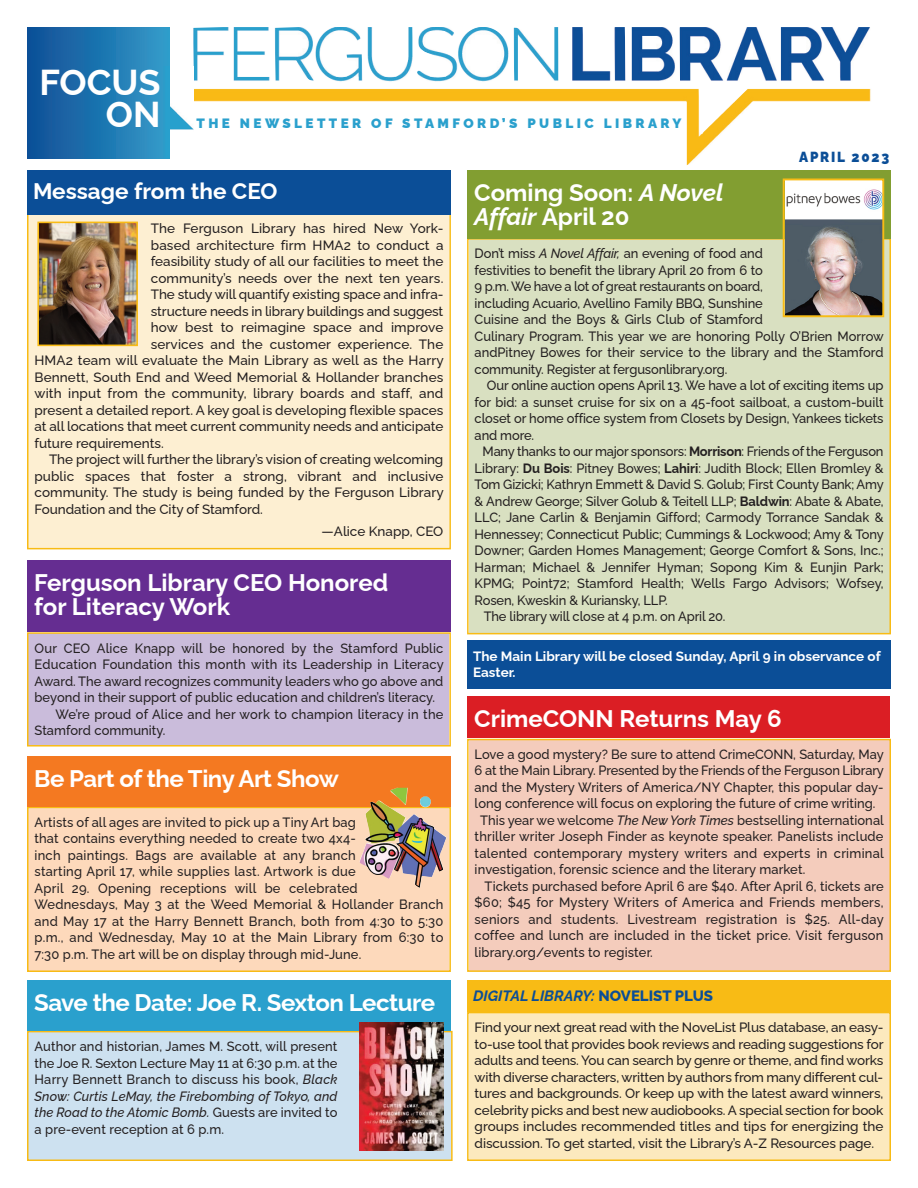
<style>
.page{position:relative;width:918px;height:1188px;background:#fff}
.page>*{position:absolute;margin:0;border:0;box-sizing:border-box;transform-origin:0 0}
.t1{font:700 36px/32.7px "Raleway";color:#fff;text-align:right}
.t2{font:700 24px/24px "Raleway";letter-spacing:-.005em;color:#fff}
.t3{font:700 22.5px "Raleway";color:#fff}
.t4{font:italic 700 15px "Raleway";color:#0b4e97}
.t5{font:900 14.7px "Raleway";letter-spacing:.135em;color:#0b4e97;scale:.92 1}
.t6{font:500 13.5px/16.5px "Raleway";color:#231f20;text-align:justify;scale:.96 1}
.t7{font:500 13.5px/16.5px "Raleway";color:#231f20;text-align:justify}
.t8{font:500 13.5px/16.5px "Raleway";letter-spacing:.02em;color:#231f20;scale:.96 1}
.t9{font:700 13.5px/16.5px "Raleway";color:#fff}
.t10{font:900 13.5px "Raleway";letter-spacing:.255em;color:#2aa0cd}
.s1{font-style:italic}
.s2{font-weight:700}
.s3{font-weight:800;font-style:normal}
</style>
<div class="page">
<div style="left:469px;top:240px;width:421px;height:393px;background:#d9e0c1"></div>
<div style="left:467px;top:238px;width:424px;height:396px;border:2px solid #f8bb15"></div>
<div style="left:467px;top:170px;width:424px;height:68px;background:#829e31"></div>
<div style="left:27px;top:27px;width:143px;height:132px;background:linear-gradient(to right,#0d4e96,#329cca)"></div>
<img style="left:193px;top:27px;width:678px;height:138px">
<div style="left:28px;top:215px;width:421px;height:333px;background:#fdefd2"></div>
<div style="left:27px;top:213px;width:424px;height:336px;border:2px solid #f8bb15"></div>
<img style="left:40px;top:225px;width:95px;height:118px">
<div style="left:37px;top:222px;width:101px;height:124px;border:2px solid #f8bb15"></div>
<img style="left:786px;top:181px;width:95px;height:133px">
<div style="left:783px;top:178px;width:101px;height:139px;border:2px solid #f8bb15"></div>
<div style="left:469px;top:1014px;width:421px;height:146px;background:#fce9be"></div>
<div style="left:467px;top:1012px;width:424px;height:149px;border:2px solid #f8bb15"></div>
<div style="left:467px;top:980px;width:424px;height:32px;background:#f8bb15"></div>
<div style="left:27px;top:170px;width:424px;height:44px;background:#0b4e97"></div>
<img style="left:163px;top:66px;width:30px;height:92px">
<div style="left:28px;top:634px;width:421px;height:111px;background:#cabcdb"></div>
<div style="left:27px;top:632px;width:424px;height:115px;border:2px solid #f8bb15"></div>
<div style="left:27px;top:561px;width:424px;height:71px;background:#652d91"></div>
<div style="left:28px;top:808px;width:421px;height:162px;background:#fdd9bb"></div>
<div style="left:27px;top:807px;width:424px;height:165px;border:2px solid #f8bb15"></div>
<div style="left:27px;top:756px;width:424px;height:51px;background:#f47921"></div>
<div style="left:28px;top:1032px;width:423px;height:128px;background:#cde1f0"></div>
<div style="left:27px;top:1031px;width:426px;height:130px;border:2px solid #f8bb15"></div>
<div style="left:27px;top:980px;width:424px;height:51px;background:#2aa0cd"></div>
<div style="left:469px;top:740px;width:421px;height:230px;background:#f4ccbc"></div>
<div style="left:467px;top:739px;width:424px;height:233px;border:2px solid #f8bb15"></div>
<div style="left:467px;top:696px;width:422px;height:42px;background:#db1e24"></div>
<div style="left:467px;top:640px;width:424px;height:49px;background:#0b4e97"></div>
<img style="left:359px;top:788px;width:88px;height:100px">
<img style="left:359px;top:1022px;width:84px;height:129px">
<p class="t1" style="left:39px;top:66px;width:123px">FOCUS<br>ON</p>
<p class="t10" style="left:196px;top:116px;width:487px">THE NEWSLETTER OF STAMFORD’S PUBLIC LIBRARY</p>
<p class="t5" style="left:799px;top:149px;width:99px">APRIL 2023</p>
<p class="t3" style="left:33px;top:178px;width:246px">Message from the CEO</p>
<p class="t7" style="left:151px;top:220px;width:294px">The Ferguson Library has hired New York-</p>
<p class="t7" style="left:151px;top:237px;width:294px">based architecture firm HMA2 to conduct a</p>
<p class="t7" style="left:151px;top:253px;width:294px">feasibility study of all our facilities to meet the</p>
<p class="t7" style="left:151px;top:270px;width:294px">community’s needs over the next ten years.</p>
<p class="t7" style="left:151px;top:286px;width:294px">The study will quantify existing space and infra-</p>
<p class="t7" style="left:151px;top:303px;width:294px">structure needs in library buildings and suggest</p>
<p class="t7" style="left:151px;top:319px;width:294px">how best to reimagine space and improve</p>
<p class="t7" style="left:151px;top:336px;width:294px">services and the customer experience. The</p>
<p class="t7" style="left:34px;top:352px;width:411px">HMA2 team will evaluate the Main Library as well as the Harry</p>
<p class="t7" style="left:34px;top:369px;width:410px">Bennett, South End and Weed Memorial &amp; Hollander branches</p>
<p class="t7" style="left:34px;top:385px;width:410px">with input from the community, library boards and staff, and</p>
<p class="t7" style="left:34px;top:402px;width:410px">present a detailed report. A key goal is developing flexible spaces</p>
<p class="t7" style="left:34px;top:418px;width:410px">at all locations that meet current community needs and anticipate</p>
<p class="t7" style="left:34px;top:435px;width:131px">future requirements.</p>
<p class="t7" style="left:34px;top:451px;width:411px;text-indent:15px">The project will further the library’s vision of creating welcoming public spaces that foster a strong, vibrant and inclusive community. The study is being funded by the Ferguson Library Foundation and the City of Stamford.</p>
<p class="t7" style="left:322px;top:523px;width:123px">―Alice Knapp, CEO</p>
<p class="t2" style="left:34px;top:571px;width:356px">Ferguson Library CEO Honored for Literacy Work</p>
<p class="t6" style="left:35px;top:639px;width:428px">Our CEO Alice Knapp will be honored by the Stamford Public Education Foundation this month with its Leadership in Literacy Award. The award recognizes community leaders who go above and beyond in their support of public education and children’s literacy.</p>
<p class="t6" style="left:35px;top:705px;width:427px;text-indent:21px">We’re proud of Alice and her work to champion literacy in the<br>Stamford community.</p>
<p class="t2" style="left:34px;top:766px;width:306px">Be Part of the Tiny Art Show</p>
<p class="t8" style="left:35px;top:814px;width:427px">Artists of all ages are invited to pick up a Tiny Art bag<br>that contains everything needed to create two 4x4-<br>inch paintings. Bags are available at any branch<br>starting April 17, while supplies last. Artwork is due<br>April 29. Opening receptions will be celebrated Wednesdays, May 3 at the Weed Memorial &amp; Hollander Branch and May 17 at the Harry Bennett Branch, both from 4:30 to 5:30 p.m., and Wednesday, May 10 at the Main Library from 6:30 to 7:30 p.m. The art will be on display through mid-June.</p>
<p class="t2" style="left:34px;top:991px;width:403px">Save the Date: Joe R. Sexton Lecture</p>
<p class="t6" style="left:35px;top:1038px;width:317px">Author and historian, James M. Scott, will present the Joe R. Sexton Lecture May 11 at 6:30 p.m. at the Harry Bennett Branch to discuss his book, <span class="s1">Black Snow: Curtis LeMay, the Firebombing of Tokyo, and the Road to the Atomic Bomb.</span> Guests are invited to a pre-event reception at 6 p.m.</p>
<p class="t2" style="left:474px;top:180px;width:251px">Coming Soon: <span class="s1">A Novel<br>Affair</span> April 20</p>
<p class="t6" style="left:475px;top:245px;width:428px;text-align:left">Don’t miss <span class="s1">A Novel Affair,</span> an evening of food and<br>festivities to benefit the library April 20 from 6 to<br>9 p.m. We have a lot of great restaurants on board,<br>including Acuario, Avellino Family BBQ, Sunshine<br>Cuisine and the Boys &amp; Girls Club of Stamford<br>Culinary Program. This year we are honoring Polly O’Brien Morrow andPitney Bowes for their service to the library and the Stamford community. Register at fergusonlibrary.org.</p>
<p class="t6" style="left:475px;top:377px;width:428px;text-indent:12px">Our online auction opens April 13. We have a lot of exciting items up for bid: a sunset cruise for six on a 45-foot sailboat, a custom-built closet or home office system from Closets by Design, Yankees tickets and more.</p>
<p class="t6" style="left:475px;top:443px;width:428px;text-indent:8px">Many thanks to our major sponsors: <span class="s2">Morrison</span>: Friends of the Ferguson Library: <span class="s2">Du Bois</span>: Pitney Bowes; <span class="s2">Lahiri</span>: Judith Block; Ellen Bromley &amp; Tom Gizicki; Kathryn Emmett &amp; David S. Golub; First County Bank; Amy &amp; Andrew George; Silver Golub &amp; Teitell LLP; <span class="s2">Baldwin</span>: Abate &amp; Abate, LLC; Jane Carlin &amp; Benjamin Gifford; Carmody Torrance Sandak &amp; Hennessey; Connecticut Public; Cummings &amp; Lockwood; Amy &amp; Tony Downer; Garden Homes Management; George Comfort &amp; Sons, Inc.; Harman; Michael &amp; Jennifer Hyman; Sopong Kim &amp; Eunjin Park; KPMG; Point72; Stamford Health; Wells Fargo Advisors; Wofsey, Rosen, Kweskin &amp; Kuriansky, LLP.</p>
<p class="t6" style="left:484px;top:608px;width:254px">The library will close at 4 p.m. on April 20.</p>
<p class="t9" style="left:473px;top:648px;width:409px">The Main Library will be closed Sunday, April 9 in observance of<br>Easter.</p>
<p class="t2" style="left:474px;top:706px;width:309px">CrimeCONN Returns May 6</p>
<p class="t6" style="left:475px;top:746px;width:428px">Love a good mystery? Be sure to attend CrimeCONN, Saturday, May 6 at the Main Library. Presented by the Friends of the Ferguson Library and the Mystery Writers of America/NY Chapter, this popular day&shy;long conference will focus on exploring the future of crime writing.</p>
<p class="t6" style="left:475px;top:812px;width:428px;text-indent:5px">This year we welcome <span class="s1">The New York Times</span> bestselling international thriller writer Joseph Finder as keynote speaker. Panelists include talented contemporary mystery writers and experts in criminal investigation, forensic science and the literary market.</p>
<p class="t6" style="left:475px;top:878px;width:428px;text-indent:10px">Tickets purchased before April 6 are $40. After April 6, tickets are $60; $45 for Mystery Writers of America and Friends members, seniors and students. Livestream registration is $25. All-day coffee and lunch are included in the ticket price. Visit ferguson library.org/events to register.</p>
<p class="t4" style="left:473px;top:987px;width:242px">DIGITAL LIBRARY: <span class="s3">NOVELIST PLUS</span></p>
<p class="t7" style="left:475px;top:1019px;width:411px">Find your next great read with the NoveList Plus database, an easy&shy;to-use tool that provides book reviews and reading suggestions for adults and teens. You can search by genre or theme, and find works with diverse characters, written by authors from many different cul&shy;tures and backgrounds. Or keep up with the latest award winners, celebrity picks and best new audiobooks. A special section for book groups includes recommended titles and tips for energizing the discussion. To get started, visit the Library’s A-Z Resources page.</p>
</div>
